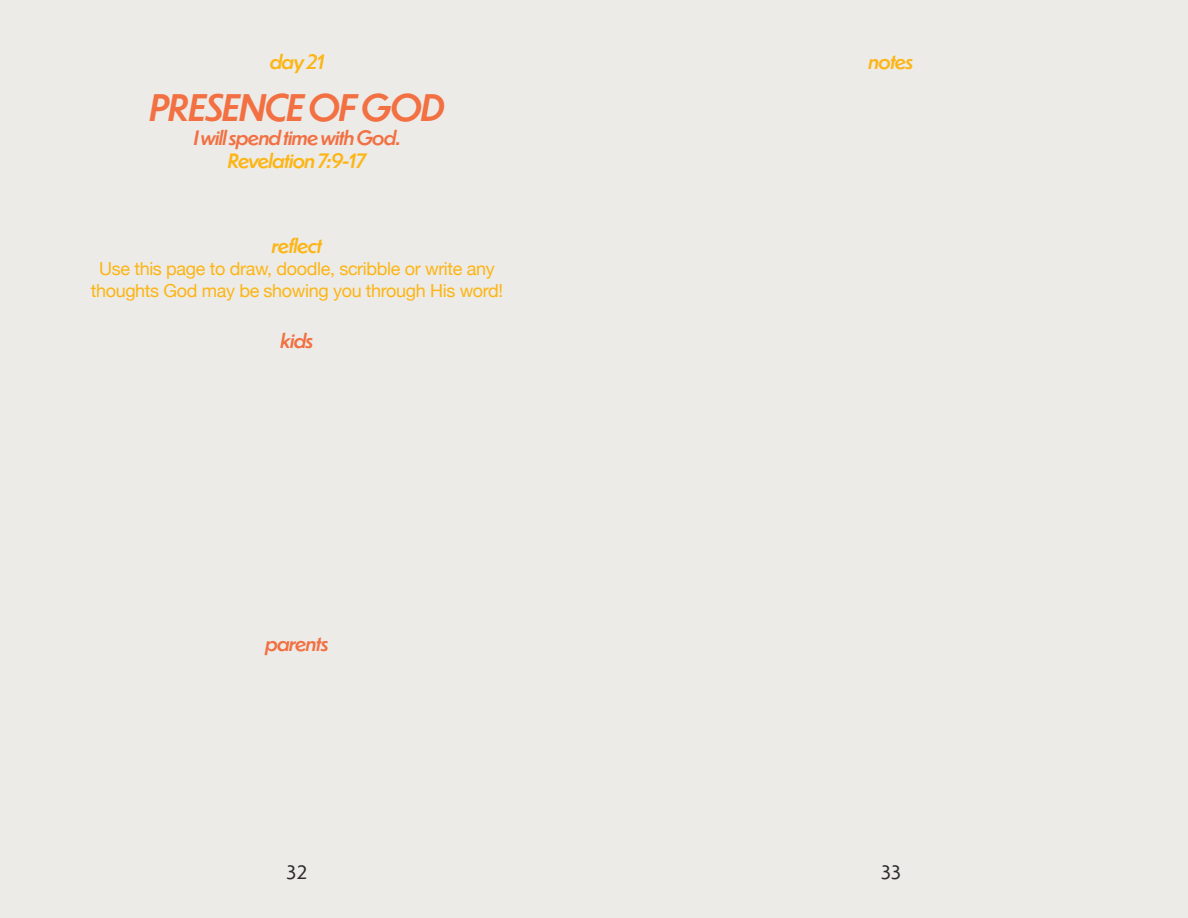
<style>
.page{position:relative;width:1188px;height:918px;background:#edebe8}
.page>*{position:absolute;margin:0;border:0;box-sizing:border-box;transform-origin:0 0}
.t1{font:italic 500 36px "Dunbar Text";letter-spacing:-.06em;color:#f27042}
.t2{font:italic 500 19.5px "Dunbar Text";letter-spacing:-.06em;color:#fcb514}
.t3{font:italic 500 19.5px "Dunbar Text";letter-spacing:-.06em;color:#f27042}
.t4{font:18px/22.2px "Helvetica Neue";letter-spacing:-.02em;color:#fcb514;text-align:center}
.t5{font:18px "Dunbar Text";color:#2e2b2b}
</style>
<div class="page">
<p class="t2" style="left:269px;top:48px;width:57px">day 21</p>
<h1 class="t1" style="left:149px;top:82px;width:298px">PRESENCE OF GOD</h1>
<p class="t3" style="left:193px;top:123px;width:209px">I will spend time with God.</p>
<p class="t2" style="left:228px;top:147px;width:140px">Revelation 7:9-17</p>
<p class="t2" style="left:272px;top:231px;width:52px">reflect</p>
<p class="t4" style="left:91px;top:259px;width:414px">Use this page to draw, doodle, scribble or write any thoughts God may be showing you through His word!</p>
<p class="t3" style="left:280px;top:326px;width:35px">kids</p>
<p class="t3" style="left:265px;top:630px;width:65px">parents</p>
<p class="t2" style="left:868px;top:48px;width:47px">notes</p>
<p class="t5" style="left:287px;top:859px;width:22px">32</p>
<p class="t5" style="left:881px;top:859px;width:21px">33</p>
</div>
